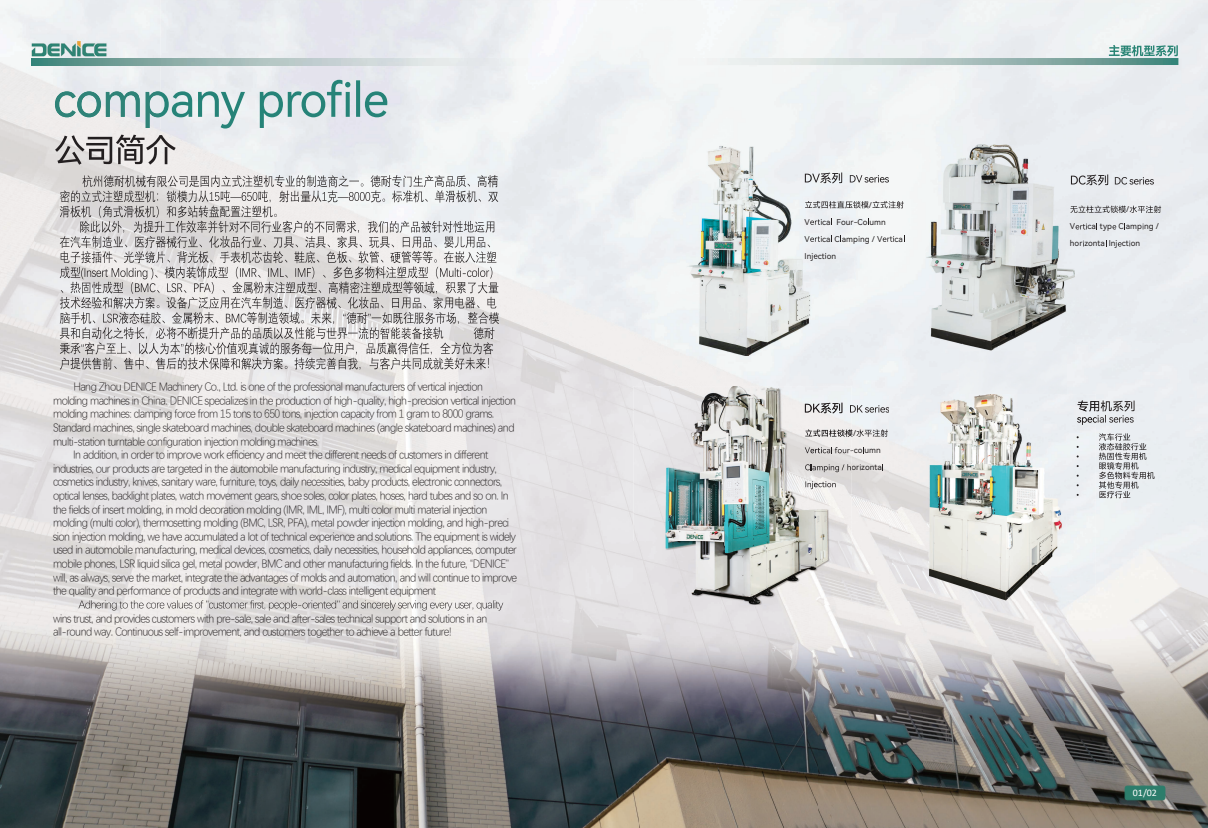
<style>
.page{position:relative;width:1208px;height:828px;background:#fff}
.page>*{position:absolute;margin:0;border:0;box-sizing:border-box;transform-origin:0 0}
.t1{font:300 11.3px/13.6px "Deng Xian";letter-spacing:-.05em;color:#231f20}
.t2{font:10px "Calibri";color:#fff}
.t3{font:8px/17px "Harmony OS Sans SC";color:#231f20}
</style>
<div class="page">
<img style="left:0;top:129px;width:35px;height:697px">
<img style="left:142px;top:0;width:426px;height:828px">
<img style="left:1065px;top:0;width:143px;height:828px">
<img style="left:35px;top:129px;width:107px;height:697px">
<div style="left:853px;top:172px;width:106px;height:242px;background:#eff3f5"></div>
<img style="left:568px;top:414px;width:71px;height:414px">
<img style="left:817px;top:414px;width:106px;height:414px">
<img style="left:639px;top:604px;width:178px;height:224px">
<img style="left:923px;top:600px;width:143px;height:228px">
<svg style="left:1109px;top:45px;width:68px;height:11px"></svg>
<img style="left:642px;top:144px;width:212px;height:212px">
<img style="left:926px;top:144px;width:148px;height:206px">
<svg style="left:160px;top:80px;width:227px;height:49px;background:#bed3d5"></svg>
<svg style="left:55px;top:135px;width:121px;height:30px;background:#afacab"></svg>
<svg style="left:60px;top:175px;width:439px;height:195px;background:#c8c6c6"></svg>
<svg style="left:78px;top:600px;width:425px;height:10px;background:#c9c6c5"></svg>
<svg style="left:1095px;top:400px;width:39px;height:25px"></svg>
<svg style="left:1124px;top:785px;width:41px;height:15px"></svg>
<svg style="left:1098px;top:433px;width:56px;height:65px;background:#c3c5c8"></svg>
<svg style="left:851px;top:429px;width:37px;height:8px"></svg>
<svg style="left:851px;top:464px;width:9px;height:8px"></svg>
<svg style="left:805px;top:172px;width:37px;height:11px"></svg>
<svg style="left:850px;top:175px;width:39px;height:8px"></svg>
<svg style="left:805px;top:201px;width:98px;height:7px"></svg>
<svg style="left:810px;top:219px;width:11px;height:6px"></svg>
<svg style="left:810px;top:236px;width:11px;height:6px"></svg>
<svg style="left:882px;top:236px;width:12px;height:6px"></svg>
<svg style="left:813px;top:254px;width:4px;height:5px"></svg>
<svg style="left:1071px;top:174px;width:37px;height:11px"></svg>
<svg style="left:1114px;top:177px;width:39px;height:8px"></svg>
<svg style="left:1070px;top:205px;width:91px;height:8px"></svg>
<svg style="left:1075px;top:224px;width:12px;height:5px"></svg>
<svg style="left:1112px;top:225px;width:4px;height:4px"></svg>
<svg style="left:1117px;top:242px;width:4px;height:4px"></svg>
<img style="left:633px;top:386px;width:218px;height:218px">
<img style="left:805px;top:402px;width:37px;height:11px">
<svg style="left:850px;top:405px;width:39px;height:8px"></svg>
<img style="left:805px;top:429px;width:46px;height:8px">
<svg style="left:805px;top:447px;width:27px;height:6px"></svg>
<img style="left:832px;top:447px;width:14px;height:6px">
<svg style="left:847px;top:449px;width:6px;height:4px"></svg>
<svg style="left:805px;top:464px;width:6px;height:6px"></svg>
<img style="left:812px;top:466px;width:15px;height:6px">
<img style="left:830px;top:464px;width:21px;height:8px">
<svg style="left:805px;top:481px;width:30px;height:8px"></svg>
<img style="left:629px;top:58px;width:549px;height:7px">
<img style="left:160px;top:58px;width:421px;height:7px">
<img style="left:0;top:0;width:160px;height:129px">
<img style="left:55px;top:91px;width:105px;height:37px">
<img style="left:0;top:826px;width:160px;height:2px">
<img style="left:889px;top:394px;width:206px;height:206px">
<img style="left:1077px;top:400px;width:18px;height:11px">
<img style="left:1077px;top:417px;width:18px;height:8px">
<p class="t1" style="left:73px;top:379px;width:411px">Hang Zhou DENICE Machinery Co., Ltd. is one of the professional manufacturers of vertical injection</p>
<p class="t1" style="left:53px;top:393px;width:464px">molding machines in China. DENICE specializes in the production of high-quality, high-precision vertical injection</p>
<p class="t1" style="left:53px;top:407px;width:443px">molding machines: clamping force from 15 tons to 650 tons, injection capacity from 1 gram to 8000 grams.</p>
<p class="t1" style="left:53px;top:420px;width:463px">Standard machines, single skateboard machines, double skateboard machines (angle skateboard machines) and</p>
<p class="t1" style="left:53px;top:434px;width:268px">multi-station turntable configuration injection molding machines.</p>
<p class="t1" style="left:73px;top:447px;width:417px">In addition, in order to improve work efficiency and meet the different needs of customers in different</p>
<p class="t1" style="left:53px;top:461px;width:445px">industries, our products are targeted in the automobile manufacturing industry, medical equipment industry,</p>
<p class="t1" style="left:53px;top:475px;width:451px">cosmetics industry, knives, sanitary ware, furniture, toys, daily necessities, baby products, electronic connectors,</p>
<p class="t1" style="left:53px;top:488px;width:457px">optical lenses, backlight plates, watch movement gears, shoe soles, color plates, hoses, hard tubes and so on. In</p>
<p class="t1" style="left:53px;top:502px;width:436px">the fields of insert molding, in mold decoration molding (IMR, IML, IMF), multi color multi material injection</p>
<p class="t1" style="left:53px;top:515px;width:457px">molding (multi color), thermosetting molding (BMC, LSR, PFA), metal powder injection molding, and high-preci</p>
<p class="t1" style="left:53px;top:529px;width:464px">sion injection molding, we have accumulated a lot of technical experience and solutions. The equipment is widely</p>
<p class="t1" style="left:53px;top:543px;width:465px">used in automobile manufacturing, medical devices, cosmetics, daily necessities, household appliances, computer</p>
<p class="t1" style="left:53px;top:556px;width:458px">mobile phones, LSR liquid silica gel, metal powder, BMC and other manufacturing fields. In the future, “DENICE"</p>
<p class="t1" style="left:53px;top:570px;width:466px">will, as always, serve the market, integrate the advantages of molds and automation, and will continue to improve</p>
<p class="t1" style="left:53px;top:583px;width:385px">the quality and performance of products and integrate with world-class intelligent equipment</p>
<p class="t1" style="left:53px;top:611px;width:436px">wins trust, and provides customers with pre-sale, sale and after-sales technical support and solutions in an all-round way. Continuous self-improvement, and customers together to achieve a better future!</p>
<p class="t3" style="left:869px;top:196px;width:5px">/</p>
<p class="t3" style="left:804px;top:213px;width:7px">V</p>
<p class="t3" style="left:822px;top:213px;width:65px">ca Four-Co umn</p>
<p class="t3" style="left:804px;top:230px;width:7px">V</p>
<p class="t3" style="left:822px;top:230px;width:62px">ca C amp ng / V</p>
<p class="t3" style="left:894px;top:230px;width:10px">ca</p>
<p class="t3" style="left:804px;top:247px;width:33px">Inj ct on</p>
<p class="t3" style="left:822px;top:424px;width:60px;text-indent:31px">/<br>ca four-co umn</p>
<p class="t3" style="left:1126px;top:201px;width:5px">/</p>
<p class="t3" style="left:1070px;top:218px;width:90px;text-indent:18px">ca typ C amp ng / hor zonta Inj ct on</p>
<p class="t3" style="left:1070px;top:218px;width:7px">V</p>
<p class="t2" style="left:1133px;top:786px;width:26px">01/02</p>
</div>
